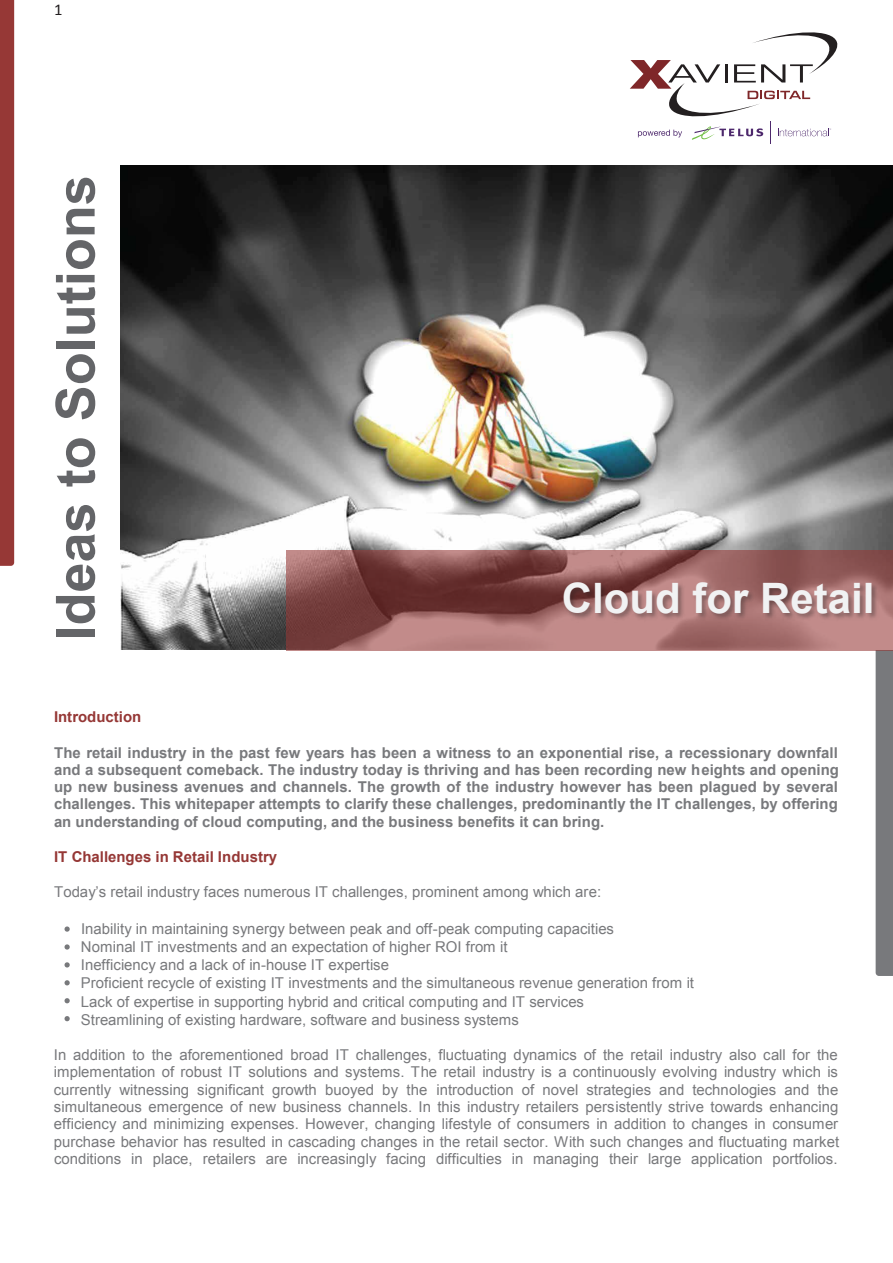
<style>
.page{position:relative;width:893px;height:1263px;background:#fff}
.page>*{position:absolute;margin:0;border:0;box-sizing:border-box;transform-origin:0 0}
.t1{font:700 54px "Arial";color:#646568}
.t2{font:700 42px "Arial";color:#f1f2f3}
.t3{font:16.5px "Calibri";color:#231f20}
.t4{font:15px/17.2px "Arial";color:#78797c}
.t5{font:700 15px/17.2px "Arial";color:#78797c;text-align:justify}
.t6{font:700 15px "Arial";color:#953735}
</style>
<div class="page">
<div style="left:0;top:0;width:14px;height:566px;background:#963836"></div>
<div style="left:876px;top:650px;width:17px;height:326px;background:#78797c"></div>
<img style="left:120px;top:165px;width:773px;height:485px">
<svg style="left:287px;top:550px;width:606px;height:100px;background:#9a6463"></svg>
<img style="left:294px;top:565px;width:599px;height:81px">
<img style="left:294px;top:571px;width:599px;height:69px">
<img style="left:297px;top:574px;width:588px;height:57px">
<svg style="left:630px;top:32px;width:208px;height:112px"></svg>
<svg style="left:65px;top:926px;width:5px;height:6px"></svg>
<svg style="left:65px;top:944px;width:5px;height:6px"></svg>
<svg style="left:65px;top:962px;width:5px;height:5px"></svg>
<svg style="left:65px;top:980px;width:5px;height:5px"></svg>
<svg style="left:65px;top:998px;width:5px;height:5px"></svg>
<svg style="left:65px;top:1016px;width:5px;height:5px"></svg>
<p class="t3" style="left:54px;top:0;width:10px">1</p>
<h1 class="t1" style="left:40px;top:641px;width:467px;rotate:-90deg">Ideas to Solutions</h1>
<h2 class="t2" style="left:562px;top:571px;width:314px">Cloud for Retail</h2>
<p class="t6" style="left:54px;top:707px;width:89px">Introduction</p>
<p class="t5" style="left:54px;top:744px;width:787px">The retail industry in the past few years has been a witness to an exponential rise, a recessionary downfall and a subsequent comeback. The industry today is thriving and has been recording new heights and opening up new business avenues and channels. The growth of the industry however has been plagued by several challenges. This whitepaper attempts to clarify these challenges, predominantly the IT challenges, by offering an understanding of cloud computing, and the business benefits it can bring.</p>
<p class="t6" style="left:54px;top:847px;width:225px">IT Challenges in Retail Industry</p>
<p class="t4" style="left:54px;top:884px;width:549px">Today’s retail industry faces numerous IT challenges, prominent among which are:</p>
<p class="t4" style="left:81px;top:919px;width:615px;line-height:18.3px">Inability in maintaining synergy between peak and off-peak computing capacities<br>Nominal IT investments and an expectation of higher ROI from it<br>Inefficiency and a lack of in-house IT expertise<br>Proficient recycle of existing IT investments and the simultaneous revenue generation from it Lack of expertise in supporting hybrid and critical computing and IT services<br>Streamlining of existing hardware, software and business systems</p>
<p class="t4" style="left:54px;top:1046px;width:787px;text-align:justify">In addition to the aforementioned broad IT challenges, fluctuating dynamics of the retail industry also call for the implementation of robust IT solutions and systems. The retail industry is a continuously evolving industry which is currently witnessing significant growth buoyed by the introduction of novel strategies and technologies and the simultaneous emergence of new business channels. In this industry retailers persistently strive towards enhancing efficiency and minimizing expenses. However, changing lifestyle of consumers in addition to changes in consumer purchase behavior has resulted in cascading changes in the retail sector. With such changes and fluctuating market conditions in place, retailers are increasingly facing difficulties in managing their large application portfolios.</p>
</div>
